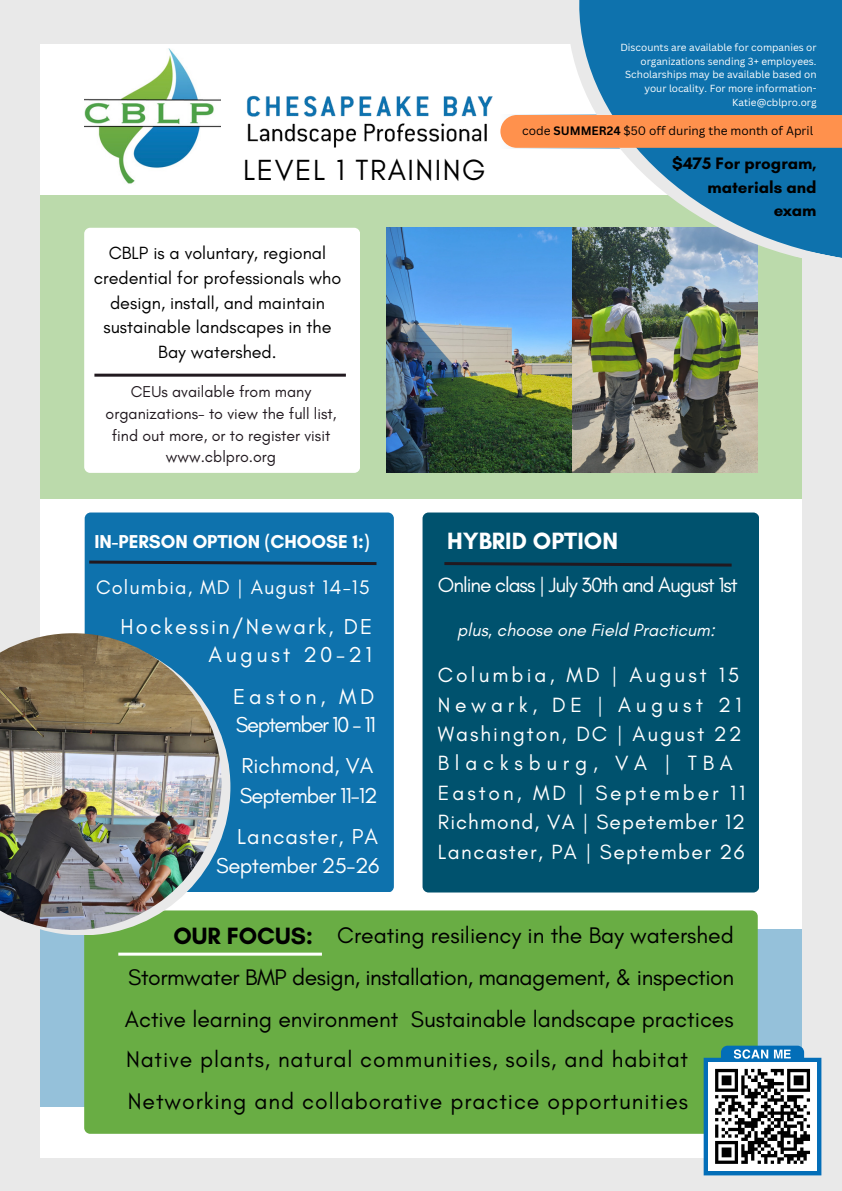
<style>
.page{position:relative;width:842px;height:1191px;background:#fff}
.page>*{position:absolute;margin:0;border:0;box-sizing:border-box;transform-origin:0 0}
.t1{font:29.6px "Glacial Indifference";letter-spacing:.05em;color:#000}
.t2{font:700 24px "Glacial Indifference";color:#fff}
.t3{font:700 24px "Glacial Indifference";color:#000}
.t4{font:23px/42px "Glacial Indifference";color:#000}
.t5{font:23px/42px "Glacial Indifference";letter-spacing:.04em;color:#000}
.t6{font:22px/28.5px "Glacial Indifference";letter-spacing:.1em;color:#fff;text-align:right}
.t7{font:22px/28.5px "Glacial Indifference";letter-spacing:-.02em;color:#fff;text-align:right}
.t8{font:22px/29.2px "Glacial Indifference";letter-spacing:-.045em;color:#fff}
.t9{font:22px/28.5px "Glacial Indifference";letter-spacing:-.065em;color:#fff}
.t10{font:21px/29.3px "Glacial Indifference";letter-spacing:.14em;color:#fff}
.t11{font:21px "Glacial Indifference";letter-spacing:-.05em;color:#fff}
.t12{font:20px "Glacial Indifference";letter-spacing:.055em;color:#fff}
.t13{font:700 19px "Glacial Indifference";color:#fff}
.t14{font:18px/24.8px "Glacial Indifference";color:#000;text-align:center}
.t15{font:italic 18px "Glacial Indifference";color:#fff}
.t16{font:700 16.9px/23.2px "Glacial Indifference";color:#000;text-align:right}
.t17{font:16px/21.8px "Glacial Indifference";color:#21191f;text-align:center}
.t18{font:11.9px "Canva Sans";color:#000}
.t19{font:10px/13.5px "Canva Sans";color:#fff;text-align:right}
.s1{font-weight:700}
</style>
<div class="page">
<div style="left:0;top:0;width:842px;height:1190px;background:#e9e9e9"></div>
<div style="left:40px;top:45px;width:762px;height:1112px;background:#fff"></div>
<div style="left:40px;top:195px;width:762px;height:303px;background:#bbdaab"></div>
<div style="left:84px;top:228px;width:276px;height:245px;background:#fff;border-radius:6px"></div>
<div style="left:85px;top:512px;width:309px;height:379px;background:#0e72ad;border-radius:6px"></div>
<div style="left:423px;top:512px;width:336px;height:380px;background:#00526e;border-radius:6px"></div>
<div style="left:40px;top:929px;width:762px;height:177px;background:#95c1da"></div>
<div style="left:84px;top:910px;width:673px;height:223px;background:#69ad44;border-radius:6px"></div>
<svg style="left:444px;top:562px;width:288px;height:5px"></svg>
<svg style="left:40px;top:738px;width:190px;height:197px"></svg>
<img style="left:0;top:633px;width:222px;height:296px">
<hr style="left:118px;top:952px;width:204px;height:3px;background:#fff">
<img style="left:238px;top:44px;width:268px;height:104px">
<img style="left:386px;top:228px;width:372px;height:245px">
<img style="left:84px;top:48px;width:137px;height:136px">
<svg style="left:546px;top:44px;width:212px;height:249px"></svg>
<svg style="left:558px;top:0;width:284px;height:287px;fill:#0e72ad"></svg>
<svg style="left:704px;top:1045px;width:117px;height:130px;background:#8094a0"></svg>
<hr style="left:94px;top:373px;width:252px;height:3px;background:#21191f">
<svg style="left:89px;top:560px;width:288px;height:5px"></svg>
<div style="left:500px;top:115px;width:342px;height:33px;background:#ff914d"></div>
<p class="t19" style="left:620px;top:41px;width:198px">Discounts are available for companies or organizations sending 3+ employees.<br>Scholarships may be available based on your locality. For more information-Katie@cblpro.org</p>
<h1 class="t1" style="left:243px;top:154px;width:244px">LEVEL 1 TRAINING</h1>
<h3 class="t14" style="left:94px;top:241px;width:249px">CBLP is a voluntary, regional credential for professionals who design, install, and maintain sustainable landscapes in the<br>Bay watershed.</h3>
<h3 class="t17" style="left:106px;top:381px;width:232px">CEUs available from many organizations- to view the full list, find out more, or to register visit www.cblpro.org</h3>
<p class="t18" style="left:522px;top:124px;width:293px">code <span class="s1">SUMMER24</span> $50 off during the month of April</p>
<h3 class="t16" style="left:672px;top:152px;width:146px">$475 For program, materials and exam</h3>
<h3 class="t13" style="left:94px;top:530px;width:277px">IN-PERSON OPTION (CHOOSE 1:)</h3>
<h2 class="t2" style="left:447px;top:526px;width:173px">HYBRID OPTION</h2>
<h3 class="t11" style="left:438px;top:573px;width:301px">Online class | July 30th and August 1st</h3>
<h3 class="t15" style="left:457px;top:620px;width:259px">plus, choose one Field Practicum:</h3>
<h3 class="t10" style="left:438px;top:661px;width:309px">Columbia, MD | August 15<br>Newark, DE | August 21<br>Washington, DC | August 22<br>Blacksburg, VA | TBA<br>Easton, MD | September 11<br>Richmond, VA | Sepetember 12<br>Lancaster, PA | September 26</h3>
<h3 class="t12" style="left:96px;top:576px;width:275px">Columbia, MD | August 14-15</h3>
<h3 class="t6" style="left:120px;top:612px;width:253px">Hockessin/Newark, DE<br>August 20-21</h3>
<h3 class="t9" style="left:233px;top:682px;width:144px">Easton, MD<br>September 10 - 11</h3>
<h3 class="t8" style="left:240px;top:751px;width:140px">Richmond, VA<br>September 11-12</h3>
<h3 class="t7" style="left:216px;top:822px;width:165px">Lancaster, PA<br>September 25-26</h3>
<h3 class="t4" style="left:337px;top:914px;width:398px">Creating resiliency in the Bay watershed</h3>
<h2 class="t3" style="left:173px;top:921px;width:141px">OUR FOCUS:</h2>
<h3 class="t4" style="left:125px;top:956px;width:611px">Stormwater BMP design, installation, management, &amp; inspection<br>Active learning environment Sustainable landscape practices</h3>
<h3 class="t5" style="left:126px;top:1038px;width:564px">Native plants, natural communities, soils, and habitat<br>Networking and collaborative practice opportunities</h3>
</div>
